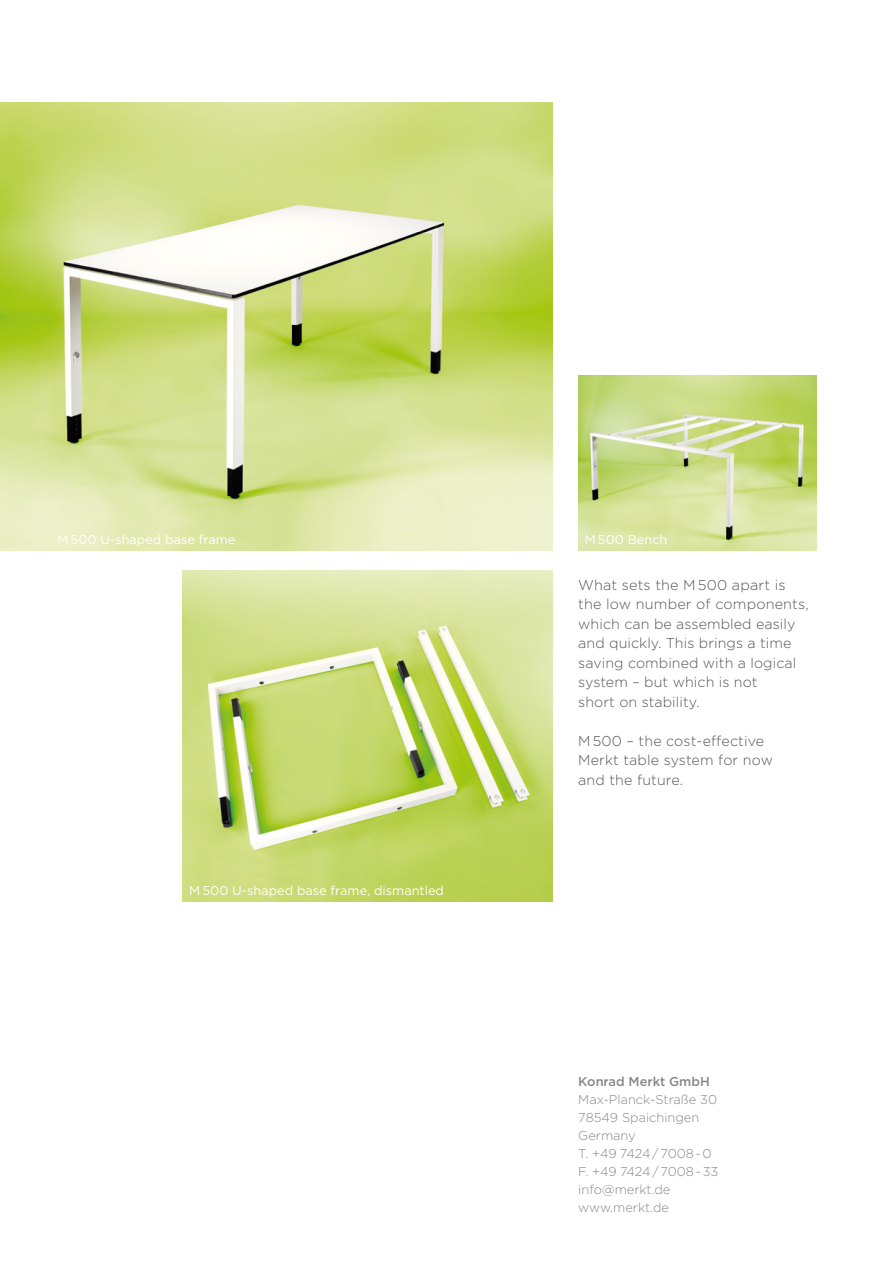
<style>
.page{position:relative;width:893px;height:1263px;background:#fff}
.page>*{position:absolute;margin:0;border:0;box-sizing:border-box;transform-origin:0 0}
.t1{font:300 14.25px/19.5px "Gotham";letter-spacing:.005em;color:#565656}
.t2{font:300 12.9px/18px "Gotham";color:#878786}
.t3{font:500 12.9px "Gotham";color:#878786}
.t4{font:12.75px "Gotham";color:#fff}
</style>
<div class="page">
<img style="left:0;top:102px;width:553px;height:449px">
<img style="left:183px;top:570px;width:370px;height:332px">
<img style="left:578px;top:375px;width:239px;height:176px">
<p class="t4" style="left:57px;top:531px;width:179px">M 500 U-shaped base frame</p>
<p class="t4" style="left:189px;top:882px;width:256px">M 500 U-shaped base frame, dismantled</p>
<p class="t4" style="left:585px;top:531px;width:84px">M 500 Bench</p>
<p class="t1" style="left:578px;top:574px;width:232px">What sets the M 500 apart is the low number of components, which can be assembled easily and quickly. This brings a time saving combined with a logical system – but which is not<br>short on stability.</p>
<p class="t1" style="left:578px;top:730px;width:196px">M 500 – the cost-effective<br>Merkt table system for now and the future.</p>
<p class="t3" style="left:578px;top:1073px;width:133px">Konrad Merkt GmbH</p>
<p class="t2" style="left:578px;top:1090px;width:142px">Max-Planck-Straße 30<br>78549 Spaichingen<br>Germany<br>T. +49 7424 / 7008 - 0<br>F. +49 7424 / 7008 - 33 info@merkt.de www.merkt.de</p>
</div>
